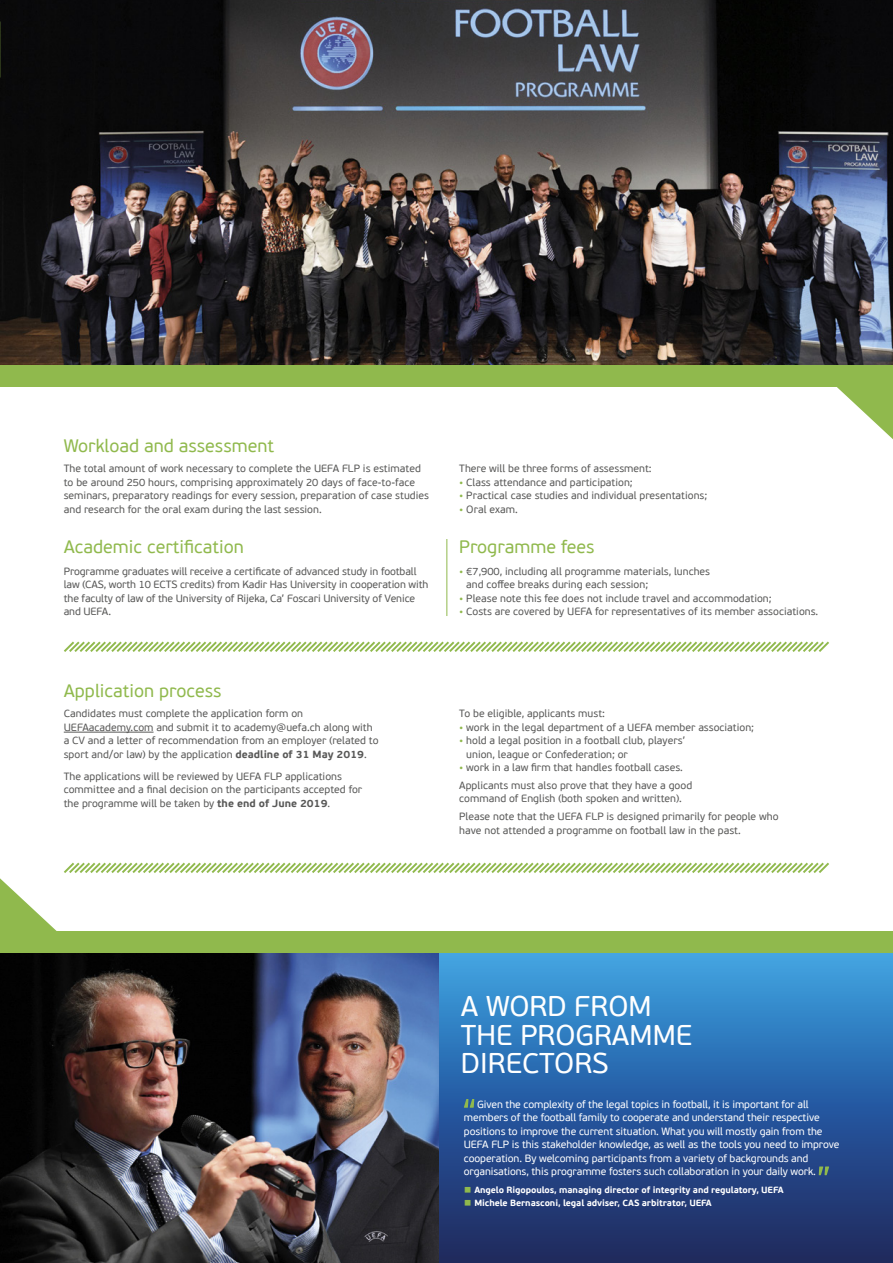
<style>
.page{position:relative;width:893px;height:1263px;background:#fff}
.page>*{position:absolute;margin:0;border:0;box-sizing:border-box;transform-origin:0 0}
.C-H1{font:28.5px/28.5px "PF Beau Sans Pro";color:#fff}
.C-H3{font:18px "PF Beau Sans Pro";color:#90b94d}
.C-H4{font:10.5px/13.5px "PF Beau Sans Pro";color:#585857}
.C-H4-2{font:10.5px/13.5px "PF Beau Sans Pro";letter-spacing:-.01em;color:#fff}
.C-H4-3{font:700 9px "PF Beau Sans Pro";letter-spacing:-.01em;color:#fff}
.s1{color:#90b94d}
.s2{font-weight:700}
</style>
<div class="page">
<div style="left:0;top:936px;width:893px;height:327px;background:linear-gradient(to bottom,#3ea5e7,#19205e)"></div>
<img style="left:0;top:0;width:893px;height:365px">
<img style="left:0;top:952px;width:439px;height:311px">
<div style="left:0;top:931px;width:893px;height:21px;background:#90b94d"></div>
<svg style="left:464px;top:1099px;width:10px;height:9px"></svg>
<svg style="left:819px;top:1166px;width:10px;height:9px"></svg>
<hr style="left:446px;top:539px;width:1px;height:77px;background:#90b94d">
<hr style="left:64px;top:732px;width:90px;height:1px;background:#585857">
<svg style="left:64px;top:641px;width:765px;height:11px"></svg>
<svg style="left:0;top:862px;width:829px;height:69px"></svg>
<div style="left:0;top:365px;width:893px;height:22px;background:#90b94d"></div>
<svg style="left:837px;top:387px;width:56px;height:52px"></svg>
<svg style="left:0;top:196px;width:4px;height:75px"></svg>
<p class="C-H3" style="left:64px;top:435px;width:212px">Workload and assessment</p>
<p class="C-H4" style="left:64px;top:462px;width:367px">The total amount of work necessary to complete the UEFA FLP is estimated to be around 250 hours, comprising approximately 20 days of face-to-face seminars, preparatory readings for every session, preparation of case studies and research for the oral exam during the last session.</p>
<p class="C-H4" style="left:459px;top:462px;width:194px">There will be three forms of assessment:</p>
<p class="C-H4" style="left:459px;top:475px;width:175px"><span class="s1">•</span> Class attendance and participation;</p>
<p class="C-H4" style="left:459px;top:489px;width:249px"><span class="s1">•</span> Practical case studies and individual presentations;</p>
<p class="C-H4" style="left:459px;top:502px;width:60px"><span class="s1">•</span> Oral exam.</p>
<p class="C-H3" style="left:64px;top:536px;width:182px">Academic certification</p>
<p class="C-H4" style="left:64px;top:564px;width:366px">Programme graduates will receive a certificate of advanced study in football law (CAS, worth 10 ECTS credits) from Kadir Has University in cooperation with the faculty of law of the University of Rijeka, Ca’ Foscari University of Venice and UEFA.</p>
<p class="C-H3" style="left:64px;top:680px;width:159px">Application process</p>
<p class="C-H4" style="left:64px;top:707px;width:316px">Candidates must complete the application form on UEFAacademy.com and submit it to academy@uefa.ch along with a CV and a letter of recommendation from an employer (related to sport and/or law) by the application <span class="s2">deadline of 31 May 2019</span>.</p>
<p class="C-H4" style="left:64px;top:769px;width:300px">The applications will be reviewed by UEFA FLP applications committee and a final decision on the participants accepted for the programme will be taken by <span class="s2">the end of June 2019</span>.</p>
<p class="C-H3" style="left:459px;top:536px;width:137px">Programme fees</p>
<p class="C-H4" style="left:466px;top:564px;width:245px;text-indent:-7px"><span class="s1">•</span> €7,900, including all programme materials, lunches and coffee breaks during each session;</p>
<p class="C-H4" style="left:459px;top:591px;width:314px"><span class="s1">•</span> Please note this fee does not include travel and accommodation;</p>
<p class="C-H4" style="left:459px;top:605px;width:361px"><span class="s1">•</span> Costs are covered by UEFA for representatives of its member associations.</p>
<p class="C-H4" style="left:459px;top:707px;width:147px">To be eligible, applicants must:</p>
<p class="C-H4" style="left:459px;top:720px;width:296px"><span class="s1">•</span> work in the legal department of a UEFA member association;</p>
<p class="C-H4" style="left:466px;top:734px;width:221px;text-indent:-7px"><span class="s1">•</span> hold a legal position in a football club, players’ union, league or Confederation; or</p>
<p class="C-H4" style="left:459px;top:761px;width:225px"><span class="s1">•</span> work in a law firm that handles football cases.</p>
<p class="C-H4" style="left:459px;top:779px;width:234px">Applicants must also prove that they have a good command of English (both spoken and written).</p>
<p class="C-H4" style="left:459px;top:810px;width:321px">Please note that the UEFA FLP is designed primarily for people who have not attended a programme on football law in the past.</p>
<p class="C-H1" style="left:461px;top:993px;width:233px">A WORD FROM<br>THE PROGRAMME<br>DIRECTORS</p>
<p class="C-H4-2" style="left:464px;top:1097px;width:377px;text-indent:13px">Given the complexity of the legal topics in football, it is important for all members of the football family to cooperate and understand their respective positions to improve the current situation. What you will mostly gain from the UEFA FLP is this stakeholder knowledge, as well as the tools you need to improve cooperation. By welcoming participants from a variety of backgrounds and organisations, this programme fosters such collaboration in your daily work.</p>
<p class="C-H4-3" style="left:464px;top:1184px;width:321px"><span class="s1">■</span> Angelo Rigopoulos, managing director of integrity and regulatory, UEFA</p>
<p class="C-H4-3" style="left:464px;top:1198px;width:249px"><span class="s1">■</span> Michele Bernasconi, legal adviser, CAS arbitrator, UEFA</p>
</div>
